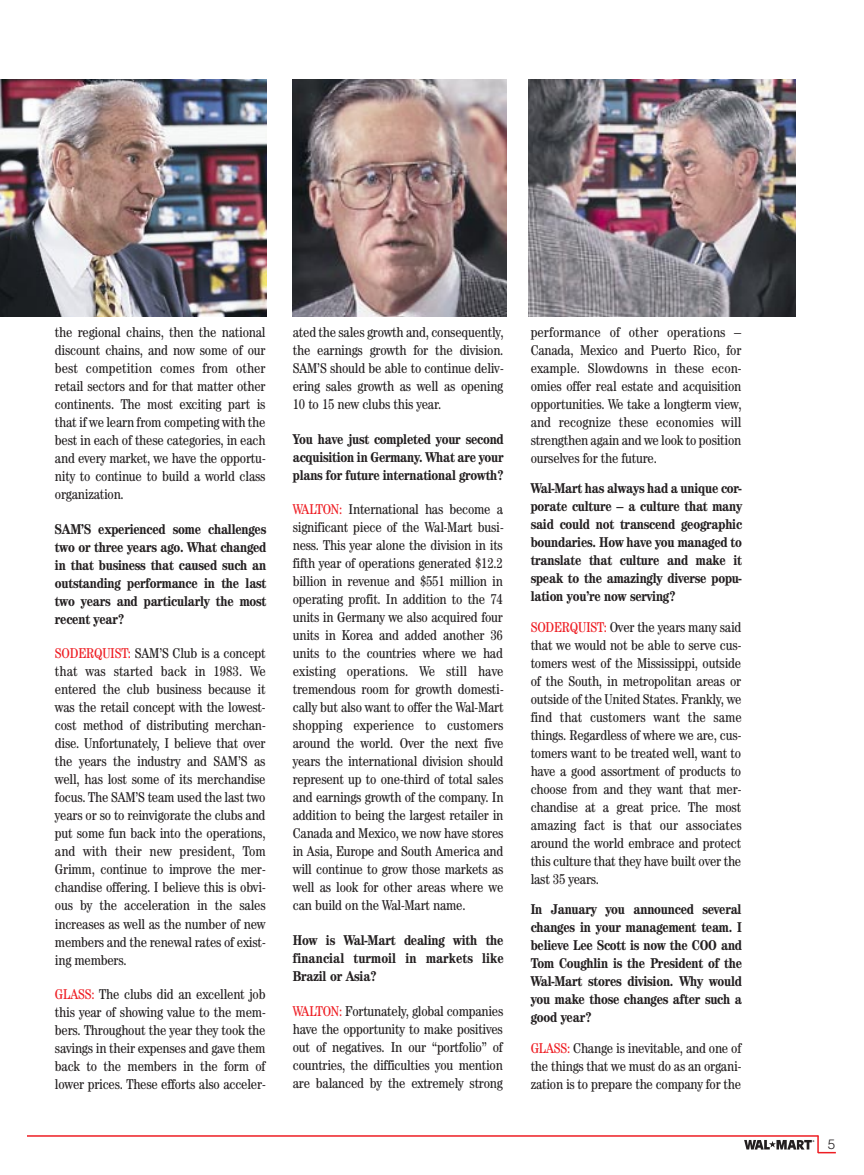
<style>
.page{position:relative;width:864px;height:1175px;background:#fff}
.page>*{position:absolute;margin:0;border:0;box-sizing:border-box;transform-origin:0 0}
.t1{font:condensed 14.25px/18px "Century";letter-spacing:-.015em;color:#231f20;text-align:justify}
.t2{font:700 condensed 14.25px/18px "Century";letter-spacing:-.015em;color:#231f20;text-align:justify}
.t3{font:300 13.5px "Helvetica";color:#231f20}
.s1{color:#ee1d23}
</style>
<div class="page">
<hr style="left:27px;top:1135px;width:791px;height:1px;background:#ee1d23">
<img style="left:0;top:80px;width:267px;height:236px">
<img style="left:293px;top:80px;width:213px;height:236px">
<img style="left:529px;top:80px;width:267px;height:236px">
<svg style="left:744px;top:1135px;width:92px;height:18px"></svg>
<p class="t1" style="left:55px;top:324px;width:212px">the regional chains, then the national discount chains, and now some of our best competition comes from other retail sectors and for that matter other continents. The most exciting part is that if we learn from competing with the best in each of these categories, in each and every market, we have the opportu&shy;nity to continue to build a world class organization.</p>
<p class="t2" style="left:55px;top:521px;width:213px">SAM’S experienced some challenges two or three years ago. What changed in that business that caused such an outstanding performance in the last two years and particularly the most recent year?</p>
<p class="t1" style="left:55px;top:646px;width:212px"><span class="s1">SODERQUIST:</span> SAM’S Club is a concept that was started back in 1983. We entered the club business because it was the retail concept with the lowest&shy;cost method of distributing merchan&shy;dise. Unfortunately, I believe that over the years the industry and SAM’S as well, has lost some of its merchandise focus. The SAM’S team used the last two years or so to reinvigorate the clubs and put some fun back into the operations, and with their new president, Tom Grimm, continue to improve the mer&shy;chandise offering. I believe this is obvi&shy;ous by the acceleration in the sales increases as well as the number of new members and the renewal rates of exist&shy;ing members.</p>
<p class="t1" style="left:55px;top:986px;width:212px"><span class="s1">GLASS:</span> The clubs did an excellent job this year of showing value to the mem&shy;bers. Throughout the year they took the savings in their expenses and gave them back to the members in the form of lower prices. These efforts also acceler-</p>
<p class="t1" style="left:293px;top:324px;width:212px">ated the sales growth and, consequently, the earnings growth for the division.<br>SAM’S should be able to continue deliv&shy;ering sales growth as well as opening 10 to 15 new clubs this year.</p>
<p class="t2" style="left:293px;top:431px;width:212px">You have just completed your second acquisition in Germany. What are your plans for future international growth?</p>
<p class="t1" style="left:293px;top:502px;width:212px"><span class="s1">WALTON:</span> International has become a significant piece of the Wal-Mart busi&shy;ness. This year alone the division in its fifth year of operations generated $12.2 billion in revenue and $551 million in operating profit. In addition to the 74 units in Germany we also acquired four units in Korea and added another 36 units to the countries where we had existing operations. We still have tremendous room for growth domesti&shy;cally but also want to offer the Wal-Mart shopping experience to customers around the world. Over the next five years the international division should represent up to one-third of total sales and earnings growth of the company. In addition to being the largest retailer in Canada and Mexico, we now have stores in Asia, Europe and South America and will continue to grow those markets as well as look for other areas where we can build on the Wal-Mart name.</p>
<p class="t2" style="left:293px;top:932px;width:212px">How is Wal-Mart dealing with the financial turmoil in markets like Brazil or Asia?</p>
<p class="t1" style="left:293px;top:1003px;width:212px"><span class="s1">WALTON:</span> Fortunately, global companies have the opportunity to make positives out of negatives. In our “portfolio” of countries, the difficulties you mention are balanced by the extremely strong</p>
<p class="t1" style="left:531px;top:324px;width:212px">performance of other operations – Canada, Mexico and Puerto Rico, for example. Slowdowns in these econ&shy;omies offer real estate and acquisition opportunities. We take a longterm view, and recognize these economies will strengthen again and we look to position ourselves for the future.</p>
<p class="t2" style="left:531px;top:481px;width:213px">Wal-Mart has always had a unique cor&shy;porate culture – a culture that many said could not transcend geographic boundaries. How have you managed to translate that culture and make it speak to the amazingly diverse popu&shy;lation you’re now serving?</p>
<p class="t1" style="left:531px;top:619px;width:213px"><span class="s1">SODERQUIST:</span> Over the years many said that we would not be able to serve cus&shy;tomers west of the Mississippi, outside of the South, in metropolitan areas or outside of the United States. Frankly, we find that customers want the same things. Regardless of where we are, cus&shy;tomers want to be treated well, want to have a good assortment of products to choose from and they want that mer&shy;chandise at a great price. The most amazing fact is that our associates around the world embrace and protect this culture that they have built over the last 35 years.</p>
<p class="t2" style="left:531px;top:901px;width:213px">In January you announced several changes in your management team. I believe Lee Scott is now the COO and Tom Coughlin is the President of the Wal-Mart stores division. Why would you make those changes after such a good year?</p>
<p class="t1" style="left:531px;top:1040px;width:212px"><span class="s1">GLASS:</span> Change is inevitable, and one of the things that we must do as an organi&shy;zation is to prepare the company for the</p>
<p class="t3" style="left:828px;top:1139px;width:9px">5</p>
</div>
